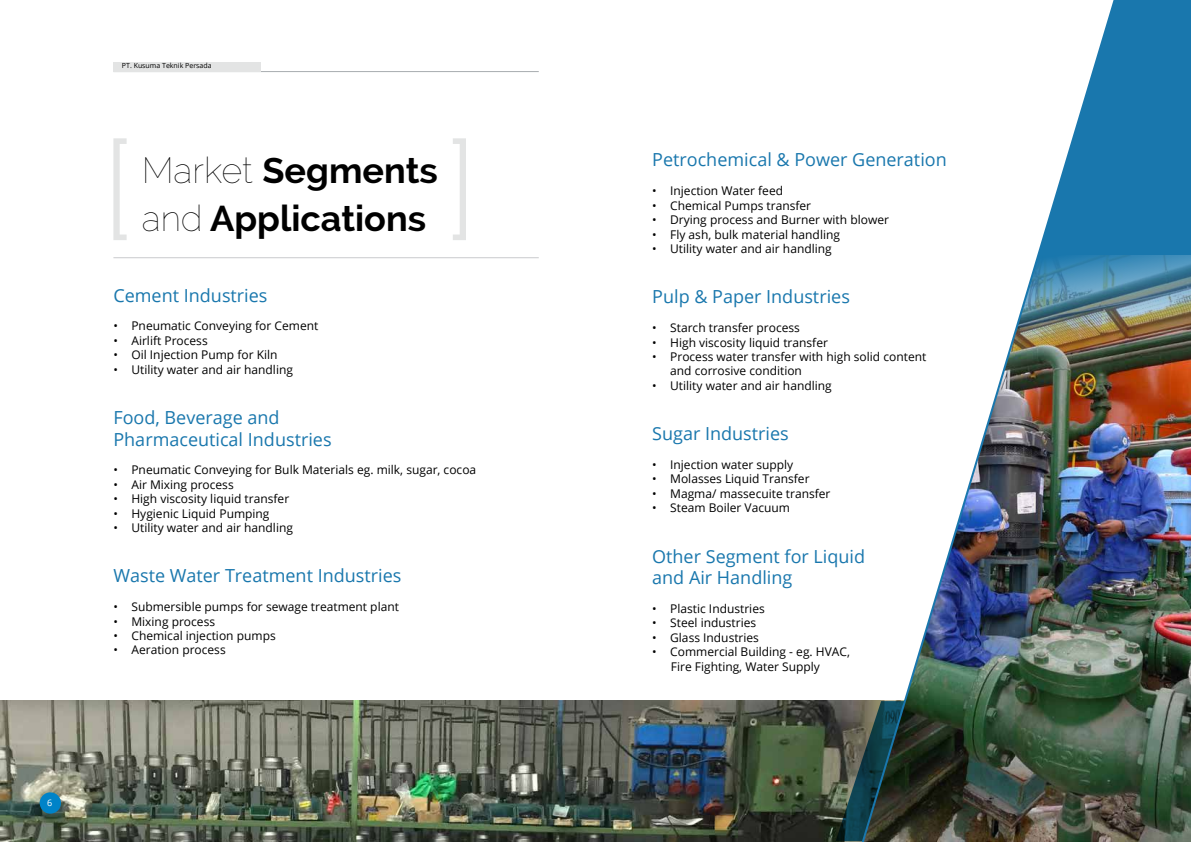
<style>
.page{position:relative;width:1191px;height:842px;background:#fff}
.page>*{position:absolute;margin:0;border:0;box-sizing:border-box;transform-origin:0 0}
.t1{font:700 36px/48px "Raleway";color:#000}
.t2{font:18px/21.6px "Open Sans";color:#1977ad}
.t3{font:12px/14.4px "Open Sans";color:#000}
.t4{font:9px "Open Sans";color:#fff}
.t5{font:7px "Open Sans";color:#000}
.s1{font-weight:100}
</style>
<div class="page">
<hr style="left:113px;top:71px;width:426px;height:1px;background:#a8acaf">
<hr style="left:113px;top:257px;width:426px;height:1px;background:#c9cbcd">
<svg style="left:113px;top:138px;width:14px;height:102px"></svg>
<svg style="left:453px;top:138px;width:13px;height:102px"></svg>
<img style="left:0;top:700px;width:858px;height:142px">
<svg style="left:835px;top:701px;width:23px;height:140px;background:#48554e"></svg>
<img style="left:858px;top:0;width:333px;height:842px">
<div style="left:40px;top:792px;width:21px;height:22px;background:#0083c8;border-radius:50%"></div>
<div style="left:113px;top:62px;width:148px;height:9px;background:#e3e4e4"></div>
<p class="t4" style="left:47px;top:797px;width:7px">6</p>
<p class="t5" style="left:122px;top:61px;width:91px">PT. Kusuma Teknik Persada</p>
<h1 class="t1" style="left:142px;top:146px;width:297px"><span class="s1">Market</span> Segments <span class="s1">and</span> Applications</h1>
<h2 class="t2" style="left:113px;top:284px;width:156px">Cement Industries</h2>
<p class="t3" style="left:113px;top:318px;width:206px">• Pneumatic Conveying for Cement</p>
<p class="t3" style="left:113px;top:333px;width:96px">• Airlift Process</p>
<p class="t3" style="left:113px;top:347px;width:166px">• Oil Injection Pump for Kiln</p>
<p class="t3" style="left:113px;top:362px;width:181px">• Utility water and air handling</p>
<h2 class="t2" style="left:113px;top:406px;width:220px">Food, Beverage and<br>Pharmaceutical Industries</h2>
<p class="t3" style="left:113px;top:462px;width:364px">• Pneumatic Conveying for Bulk Materials eg. milk, sugar, cocoa</p>
<p class="t3" style="left:113px;top:477px;width:122px">• Air Mixing process</p>
<p class="t3" style="left:113px;top:491px;width:177px">• High viscosity liquid transfer</p>
<p class="t3" style="left:113px;top:506px;width:158px">• Hygienic Liquid Pumping</p>
<p class="t3" style="left:113px;top:520px;width:181px">• Utility water and air handling</p>
<h2 class="t2" style="left:113px;top:565px;width:289px">Waste Water Treatment Industries</h2>
<p class="t3" style="left:113px;top:599px;width:287px">• Submersible pumps for sewage treatment plant</p>
<p class="t3" style="left:113px;top:614px;width:103px">• Mixing process</p>
<p class="t3" style="left:113px;top:628px;width:164px">• Chemical injection pumps</p>
<p class="t3" style="left:113px;top:642px;width:114px">• Aeration process</p>
<h2 class="t2" style="left:652px;top:149px;width:296px">Petrochemical &amp; Power Generation</h2>
<p class="t3" style="left:652px;top:183px;width:132px">• Injection Water feed</p>
<p class="t3" style="left:652px;top:198px;width:160px">• Chemical Pumps transfer</p>
<p class="t3" style="left:652px;top:212px;width:238px">• Drying process and Burner with blower</p>
<p class="t3" style="left:652px;top:227px;width:189px">• Fly ash, bulk material handling</p>
<p class="t3" style="left:652px;top:241px;width:181px">• Utility water and air handling</p>
<h2 class="t2" style="left:652px;top:285px;width:199px">Pulp &amp; Paper Industries</h2>
<p class="t3" style="left:652px;top:320px;width:149px">• Starch transfer process</p>
<p class="t3" style="left:652px;top:335px;width:177px">• High viscosity liquid transfer</p>
<p class="t3" style="left:670px;top:349px;width:258px;text-indent:-18px">• Process water transfer with high solid content and corrosive condition</p>
<p class="t3" style="left:652px;top:378px;width:181px">• Utility water and air handling</p>
<h2 class="t2" style="left:652px;top:422px;width:138px">Sugar Industries</h2>
<p class="t3" style="left:652px;top:457px;width:143px">• Injection water supply</p>
<p class="t3" style="left:652px;top:471px;width:159px">• Molasses Liquid Transfer</p>
<p class="t3" style="left:652px;top:486px;width:180px">• Magma/ massecuite transfer</p>
<p class="t3" style="left:652px;top:500px;width:139px">• Steam Boiler Vacuum</p>
<h2 class="t2" style="left:652px;top:545px;width:214px">Other Segment for Liquid and Air Handling</h2>
<p class="t3" style="left:652px;top:601px;width:114px">• Plastic Industries</p>
<p class="t3" style="left:652px;top:615px;width:105px">• Steel industries</p>
<p class="t3" style="left:652px;top:630px;width:108px">• Glass Industries</p>
<p class="t3" style="left:671px;top:644px;width:181px;text-indent:-19px">• Commercial Building - eg. HVAC,<br>Fire Fighting, Water Supply</p>
</div>
